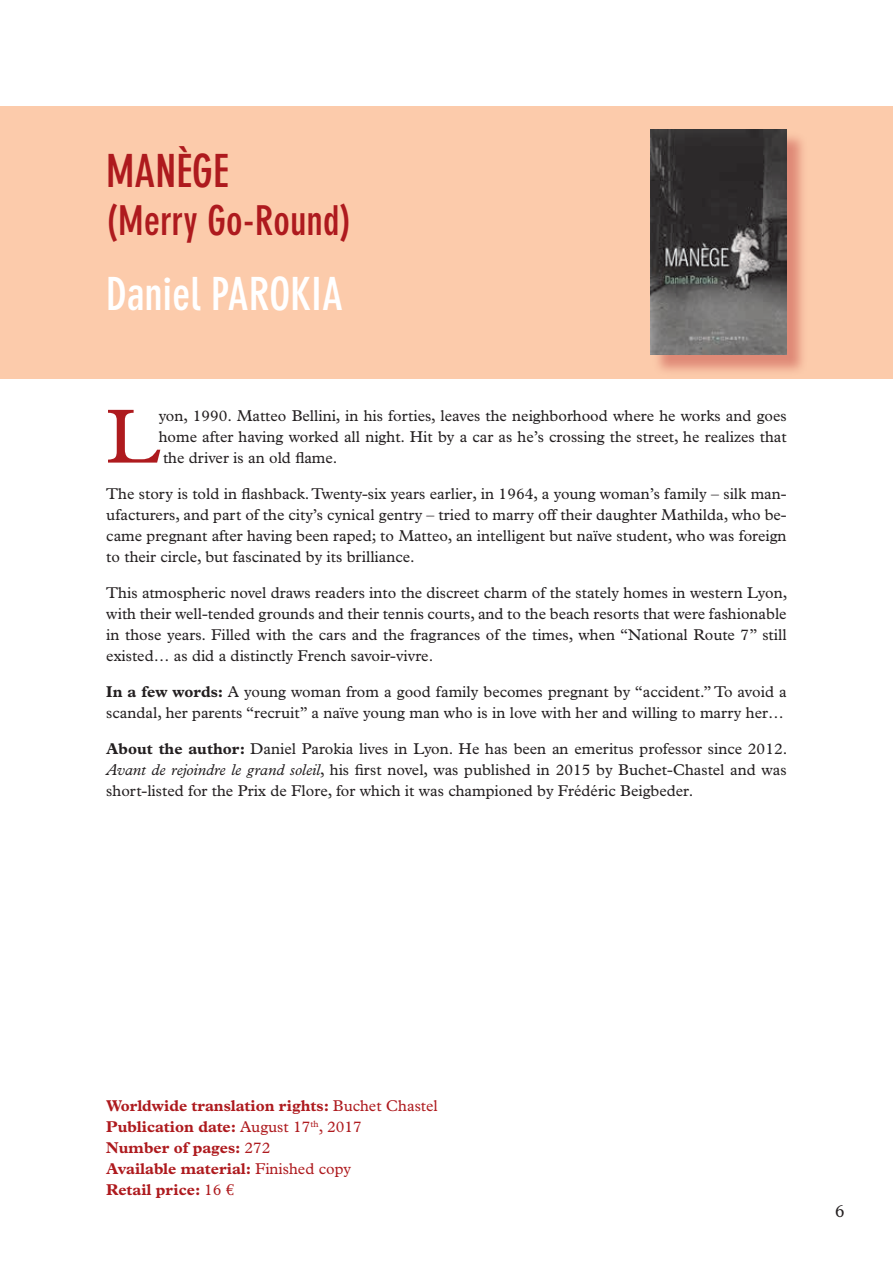
<style>
.page{position:relative;width:893px;height:1263px;background:#fff}
.page>*{position:absolute;margin:0;border:0;box-sizing:border-box;transform-origin:0 0}
.t1{font:77.4px "Plantin";color:#ae1a1e}
.t2{font:700 condensed 45px "DIN Neuzeit Grotesk";color:#fff}
.t3{font:700 condensed 45px "DIN Neuzeit Grotesk";color:#ae1a1e}
.t4{font:700 condensed 40.5px "DIN Neuzeit Grotesk";color:#ae1a1e}
.t5{font:18px "Plantin";color:#231f20}
.t6{font:15.75px/21px "Plantin";color:#231f20;text-align:justify}
.t7{font:700 15.75px/21px "Plantin";color:#ae1a1e}
.s1{font-weight:700}
.s2{font-style:italic}
.s3{font-weight:400}
.s4{font-family:"Euro Serif";font-weight:400}
</style>
<div class="page">
<div style="left:0;top:106px;width:893px;height:272px;background:#fccbab"></div>
<div style="left:652px;top:132px;width:156px;height:245px;background:#ae1a1e;opacity:.37"></div>
<img style="left:651px;top:130px;width:136px;height:225px">
<h2 class="t3" style="left:106px;top:145px;width:124px">MANÈGE</h2>
<h3 class="t4" style="left:106px;top:198px;width:247px">(Merry Go-Round)</h3>
<h2 class="t2" style="left:106px;top:268px;width:238px">Daniel PAROKIA</h2>
<h1 class="t1" style="left:106px;top:392px;width:54px">L</h1>
<p class="t6" style="left:159px;top:405px;width:630px">yon, 1990. Matteo Bellini, in his forties, leaves the neighborhood where he works and goes home after having worked all night. Hit by a car as he’s crossing the street, he realizes that the driver is an old flame.</p>
<p class="t6" style="left:106px;top:483px;width:682px">The story is told in flashback. Twenty-six years earlier, in 1964, a young woman’s family – silk man&shy;ufacturers, and part of the city’s cynical gentry – tried to marry off their daughter Mathilda, who be&shy;came pregnant after having been raped; to Matteo, an intelligent but naïve student, who was foreign to their circle, but fascinated by its brilliance.</p>
<p class="t6" style="left:106px;top:582px;width:682px">This atmospheric novel draws readers into the discreet charm of the stately homes in western Lyon, with their well-tended grounds and their tennis courts, and to the beach resorts that were fashionable in those years. Filled with the cars and the fragrances of the times, when “National Route 7” still existed… as did a distinctly French savoir-vivre.</p>
<p class="t6" style="left:106px;top:681px;width:682px"><span class="s1">In a few words:</span> A young woman from a good family becomes pregnant by “accident.” To avoid a scandal, her parents “recruit” a naïve young man who is in love with her and willing to marry her…</p>
<p class="t6" style="left:106px;top:738px;width:682px"><span class="s1">About the author:</span> Daniel Parokia lives in Lyon. He has been an emeritus professor since 2012.<br><span class="s2">Avant de rejoindre le grand soleil</span>, his first novel, was published in 2015 by Buchet-Chastel and was short-listed for the Prix de Flore, for which it was championed by Frédéric Beigbeder.</p>
<p class="t7" style="left:106px;top:1095px;width:333px">Worldwide translation rights: <span class="s3">Buchet Chastel<br></span>Publication date: <span class="s3">August 17</span><sup>th</sup><span class="s3">, 2017<br></span>Number of pages: <span class="s3">272<br></span>Available material: <span class="s3">Finished copy<br></span>Retail price: <span class="s3">16</span> <span class="s4">€</span></p>
<p class="t5" style="left:835px;top:1200px;width:11px">6</p>
</div>
